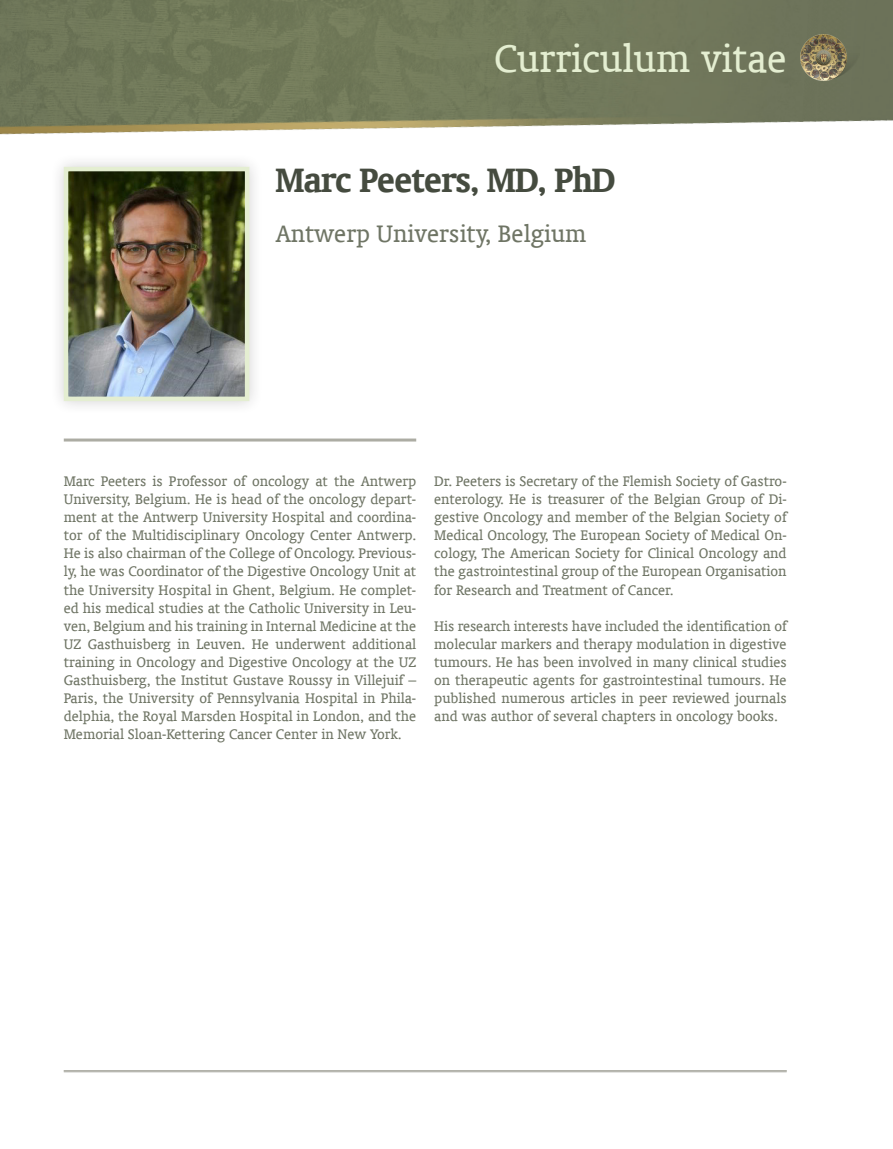
<style>
.page{position:relative;width:893px;height:1149px;background:#fff}
.page>*{position:absolute;margin:0;border:0;box-sizing:border-box;transform-origin:0 0}
.t1{font:43.5px "Oranda AT";color:#e4eed1}
.t2{font:700 38.25px "Oranda AT";letter-spacing:-.02em;color:#454b3f}
.t3{font:27px "Oranda AT";color:#6f7565}
.t4{font:15.75px/18px "Oranda AT";color:#6f7565;text-align:justify}
</style>
<div class="page">
<img style="left:1px;top:0;width:892px;height:135px">
<img style="left:799px;top:34px;width:60px;height:48px">
<hr style="left:64px;top:1071px;width:723px;height:1px;background:#acaca3">
<hr style="left:64px;top:1070px;width:723px;height:1px;background:#acaca3">
<img style="left:0;top:0;width:1px;height:143px">
<div style="left:49px;top:152px;width:214px;height:263px;background:#231f20;opacity:.2"></div>
<img style="left:69px;top:172px;width:175px;height:224px">
<div style="left:64px;top:167px;width:185px;height:234px;border:4px solid #e4eed1"></div>
<hr style="left:64px;top:438px;width:352px;height:3px;background:#acaca3">
<p class="t1" style="left:494px;top:34px;width:294px">Curriculum vitae</p>
<p class="t2" style="left:275px;top:157px;width:342px">Marc Peeters, MD, PhD</p>
<p class="t3" style="left:275px;top:218px;width:313px">Antwerp University, Belgium</p>
<p class="t4" style="left:64px;top:472px;width:354px">Marc Peeters is Professor of oncology at the Antwerp University, Belgium. He is head of the oncology depart&shy;ment at the Antwerp University Hospital and coordina&shy;tor of the Multidisciplinary Oncology Center Antwerp.<br>He is also chairman of the College of Oncology. Previous&shy;ly, he was Coordinator of the Digestive Oncology Unit at the University Hospital in Ghent, Belgium. He complet&shy;ed his medical studies at the Catholic University in Leu&shy;ven, Belgium and his training in Internal Medicine at the UZ Gasthuisberg in Leuven. He underwent additional training in Oncology and Digestive Oncology at the UZ Gasthuisberg, the Institut Gustave Roussy in Villejuif – Paris, the University of Pennsylvania Hospital in Phila&shy;delphia, the Royal Marsden Hospital in London, and the Memorial Sloan-Kettering Cancer Center in New York.</p>
<p class="t4" style="left:434px;top:472px;width:354px">Dr. Peeters is Secretary of the Flemish Society of Gastro&shy;enterology. He is treasurer of the Belgian Group of Di&shy;gestive Oncology and member of the Belgian Society of Medical Oncology, The European Society of Medical On&shy;cology, The American Society for Clinical Oncology and the gastrointestinal group of the European Organisation for Research and Treatment of Cancer.</p>
<p class="t4" style="left:434px;top:616px;width:354px">His research interests have included the identification of molecular markers and therapy modulation in digestive tumours. He has been involved in many clinical studies on therapeutic agents for gastrointestinal tumours. He published numerous articles in peer reviewed journals and was author of several chapters in oncology books.</p>
</div>
